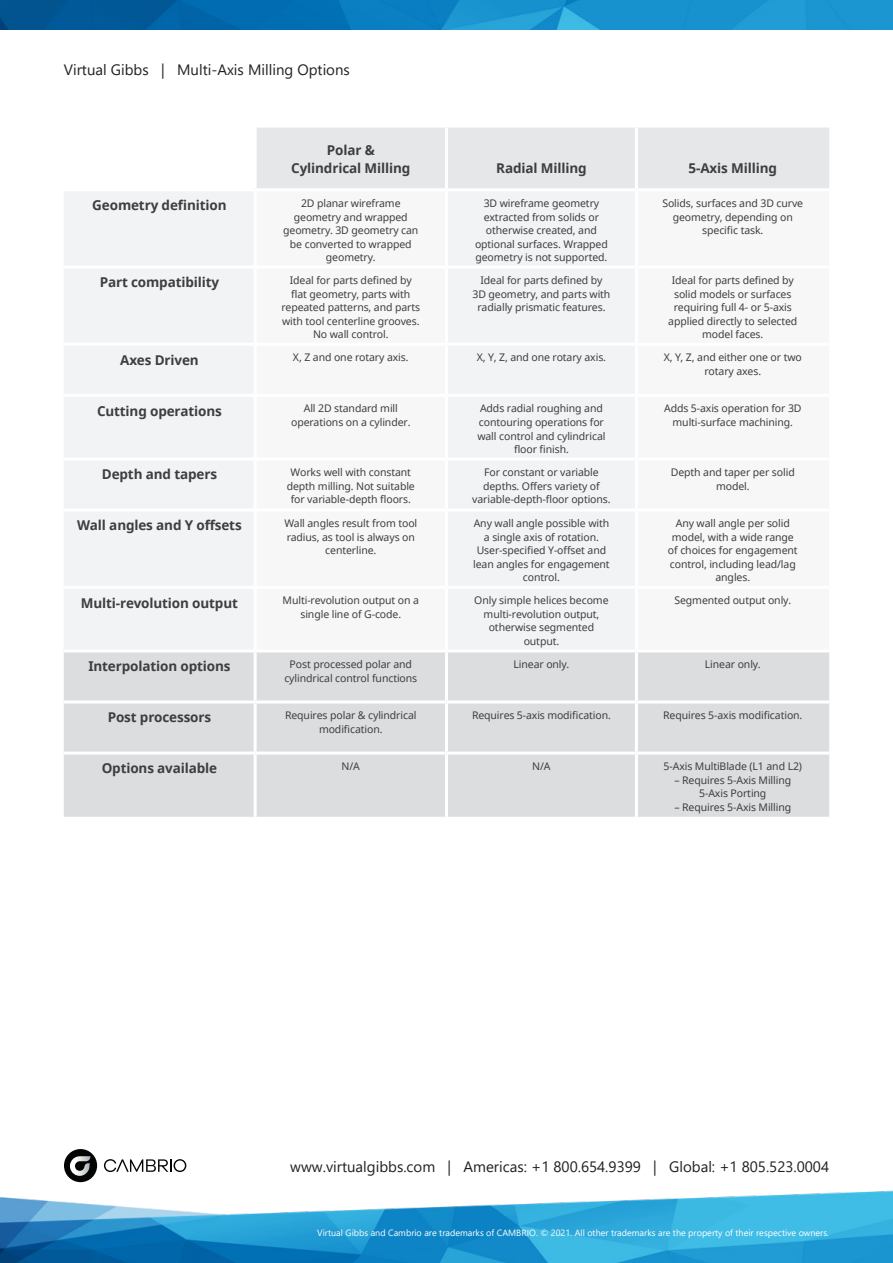
<style>
.page{position:relative;width:893px;height:1263px;background:#fff}
.page>*{position:absolute;margin:0;border:0;box-sizing:border-box;transform-origin:0 0}
.Contact_line{font:15px "Segoe UI";color:#231f20}
.t1{font:700 13.5px "Noto Sans";letter-spacing:-.01em;color:#3e3e3f}
.t2{font:10.5px/13.5px "Noto Sans";letter-spacing:-.01em;color:#3e3e3f;text-align:center}
.Footnote_REV-Right{font:9px "Segoe UI";color:#fff}
</style>
<div class="page">
<div style="left:257px;top:128px;width:572px;height:60px;background:#e6e7e9"></div>
<div style="left:64px;top:192px;width:189px;height:457px;background:#f2f3f4"></div>
<div style="left:448px;top:192px;width:187px;height:457px;background:#f2f3f4"></div>
<div style="left:64px;top:652px;width:765px;height:165px;background:#dcdddf"></div>
<hr style="left:445px;top:128px;width:3px;height:60px;background:#fff">
<hr style="left:635px;top:128px;width:3px;height:60px;background:#fff">
<hr style="left:64px;top:265px;width:191px;height:3px;background:#fff">
<hr style="left:446px;top:265px;width:190px;height:3px;background:#fff">
<hr style="left:64px;top:343px;width:191px;height:3px;background:#fff">
<hr style="left:446px;top:343px;width:190px;height:3px;background:#fff">
<hr style="left:64px;top:394px;width:191px;height:3px;background:#fff">
<hr style="left:446px;top:394px;width:190px;height:3px;background:#fff">
<hr style="left:64px;top:457px;width:191px;height:3px;background:#fff">
<hr style="left:446px;top:457px;width:190px;height:3px;background:#fff">
<hr style="left:64px;top:508px;width:191px;height:3px;background:#fff">
<hr style="left:446px;top:508px;width:190px;height:3px;background:#fff">
<hr style="left:64px;top:586px;width:191px;height:3px;background:#fff">
<hr style="left:446px;top:586px;width:190px;height:3px;background:#fff">
<hr style="left:254px;top:652px;width:3px;height:48px;background:#fff">
<hr style="left:445px;top:652px;width:3px;height:48px;background:#fff">
<hr style="left:635px;top:652px;width:3px;height:48px;background:#fff">
<hr style="left:64px;top:700px;width:191px;height:3px;background:#fff">
<hr style="left:255px;top:700px;width:191px;height:3px;background:#fff">
<hr style="left:254px;top:703px;width:3px;height:48px;background:#fff">
<hr style="left:446px;top:700px;width:190px;height:3px;background:#fff">
<hr style="left:445px;top:703px;width:3px;height:48px;background:#fff">
<hr style="left:636px;top:700px;width:193px;height:3px;background:#fff">
<hr style="left:635px;top:703px;width:3px;height:48px;background:#fff">
<hr style="left:64px;top:751px;width:191px;height:3px;background:#fff">
<hr style="left:255px;top:751px;width:191px;height:3px;background:#fff">
<hr style="left:254px;top:754px;width:3px;height:63px;background:#fff">
<hr style="left:446px;top:751px;width:190px;height:3px;background:#fff">
<hr style="left:445px;top:754px;width:3px;height:63px;background:#fff">
<hr style="left:636px;top:751px;width:193px;height:3px;background:#fff">
<hr style="left:635px;top:754px;width:3px;height:63px;background:#fff">
<img style="left:0;top:1190px;width:893px;height:73px">
<img style="left:0;top:0;width:893px;height:30px">
<svg style="left:104px;top:1159px;width:82px;height:13px"></svg>
<div style="left:64px;top:1149px;width:33px;height:33px;background:#040503;border-radius:50%"></div>
<svg style="left:70px;top:1156px;width:20px;height:20px"></svg>
<h3 class="Contact_line" style="left:64px;top:55px;width:87px">Virtual Gibbs</h3>
<h3 class="Contact_line" style="left:161px;top:55px;width:5px">|</h3>
<h3 class="Contact_line" style="left:177px;top:55px;width:174px">Multi-Axis Milling Options</h3>
<p class="t1" style="left:327px;top:140px;width:50px">Polar &amp;</p>
<p class="t1" style="left:92px;top:196px;width:136px">Geometry definition</p>
<p class="t1" style="left:291px;top:158px;width:121px">Cylindrical Milling</p>
<p class="t2" style="left:301px;top:196px;width:101px">D2 planar wireframe</p>
<p class="t2" style="left:283px;top:210px;width:137px">geometry and wrapped geometry D3. geometry can be converted to wrapped geometry.</p>
<p class="t1" style="left:100px;top:273px;width:121px">Part compatibility</p>
<p class="t2" style="left:290px;top:273px;width:124px">Ideal for parts defined by</p>
<p class="t2" style="left:281px;top:287px;width:140px">flat geometry, parts with repeated patterns, and parts with tool centerline grooves.<br>No wall control.</p>
<p class="t1" style="left:120px;top:350px;width:80px">Axes Driven</p>
<p class="t2" style="left:293px;top:351px;width:117px">Z,X and one rotary axis.</p>
<p class="t1" style="left:97px;top:401px;width:126px">Cutting operations</p>
<p class="t2" style="left:304px;top:402px;width:96px">All D2 standard mill</p>
<p class="t2" style="left:291px;top:415px;width:121px">operations on a cylinder.</p>
<p class="t1" style="left:102px;top:465px;width:117px">Depth and tapers</p>
<p class="t2" style="left:291px;top:465px;width:122px">Works well with constant</p>
<p class="t2" style="left:287px;top:479px;width:130px">depth milling. Not suitable for variable-depth floors.</p>
<p class="t1" style="left:77px;top:516px;width:166px">Wall angles and Y offsets</p>
<p class="t2" style="left:284px;top:516px;width:134px">Wall angles result from tool</p>
<p class="t2" style="left:287px;top:530px;width:130px">radius, as tool is always on centerline.</p>
<p class="t1" style="left:81px;top:593px;width:159px">Multi-revolution output</p>
<p class="t2" style="left:283px;top:594px;width:138px">Multi-revolution output on a</p>
<p class="t2" style="left:300px;top:607px;width:102px">single line of G-code.</p>
<p class="t1" style="left:88px;top:657px;width:144px">Interpolation options</p>
<p class="t2" style="left:290px;top:657px;width:124px">Post processed polar and</p>
<p class="t2" style="left:284px;top:671px;width:134px">cylindrical control functions</p>
<p class="t1" style="left:108px;top:708px;width:105px">Post processors</p>
<p class="t2" style="left:285px;top:708px;width:133px">Requires polar &amp; cylindrical</p>
<p class="t2" style="left:319px;top:722px;width:65px">modification.</p>
<p class="t1" style="left:102px;top:759px;width:117px">Options available</p>
<p class="t2" style="left:342px;top:759px;width:20px">N A/</p>
<p class="t1" style="left:496px;top:158px;width:92px">Radial Milling</p>
<p class="t1" style="left:689px;top:158px;width:90px">5-Axis Milling</p>
<p class="t2" style="left:475px;top:196px;width:134px">D3 wireframe geometry extracted from solids or otherwise created, and optional surfaces. Wrapped geometry is not supported.</p>
<p class="t2" style="left:662px;top:196px;width:142px">Solids, surfaces and D3 curve geometry, depending on specific task.</p>
<p class="t2" style="left:472px;top:273px;width:140px">Ideal for parts defined by<br>D3 geometry, and parts with radially prismatic features.</p>
<p class="t2" style="left:668px;top:273px;width:131px">Ideal for parts defined by solid models or surfaces requiring full 4- or 5-axis applied directly to selected model faces.</p>
<p class="t2" style="left:664px;top:351px;width:140px">,Z,Y,X and either one or two</p>
<p class="t2" style="left:477px;top:351px;width:131px">,Z,Y,X and one rotary axis.</p>
<p class="t2" style="left:704px;top:364px;width:58px">rotary axes.</p>
<p class="t2" style="left:477px;top:402px;width:130px">Adds radial roughing and contouring operations for wall control and cylindrical floor finish.</p>
<p class="t2" style="left:664px;top:402px;width:139px">Adds 5-axis operation for D3 multi-surface machining.</p>
<p class="t2" style="left:472px;top:465px;width:140px">For constant or variable depths. Offers variety of variable-depth-floor options.</p>
<p class="t2" style="left:671px;top:465px;width:125px">Depth and taper per solid model.</p>
<p class="t2" style="left:473px;top:516px;width:138px">Any wall angle possible with a single axis of rotation.<br>User-specified -Y offset and lean angles for engagement control.</p>
<p class="t2" style="left:668px;top:516px;width:131px">Any wall angle per solid model, with a wide range of choices for engagement control, including lead/lag angles.</p>
<p class="t2" style="left:474px;top:594px;width:136px">Only simple helices become multi-revolution output, otherwise segmented output.</p>
<p class="t2" style="left:674px;top:594px;width:118px">Segmented output only.</p>
<p class="t2" style="left:513px;top:657px;width:57px">Linear only.</p>
<p class="t2" style="left:705px;top:657px;width:57px">Linear only.</p>
<p class="t2" style="left:472px;top:708px;width:140px">Requires 5-axis modification.</p>
<p class="t2" style="left:663px;top:708px;width:141px">Requires 5-axis modification.</p>
<p class="t2" style="left:532px;top:759px;width:20px">N A/</p>
<p class="t2" style="left:663px;top:759px;width:140px">5-Axis MultiBlade 1L( a n d (2L</p>
<p class="t2" style="left:674px;top:773px;width:118px">– Requires 5-Axis Milling<br>5-Axis Porting</p>
<p class="t2" style="left:674px;top:800px;width:118px">– Requires 5-Axis Milling</p>
<p class="Contact_line" style="left:290px;top:1152px;width:147px">www.virtualgibbs.com</p>
<p class="Contact_line" style="left:448px;top:1152px;width:5px">|</p>
<p class="Contact_line" style="left:463px;top:1152px;width:179px">Americas: +1 800.654.9399</p>
<p class="Contact_line" style="left:653px;top:1152px;width:5px">|</p>
<p class="Contact_line" style="left:669px;top:1152px;width:161px">Global: +1 805.523.0004</p>
<p class="Footnote_REV-Right" style="left:317px;top:1224px;width:513px">Virtual Gibbs and Cambrio are trademarks of CAMBRIO. © 2021. All other trademarks are the property of their respective owners.</p>
</div>
